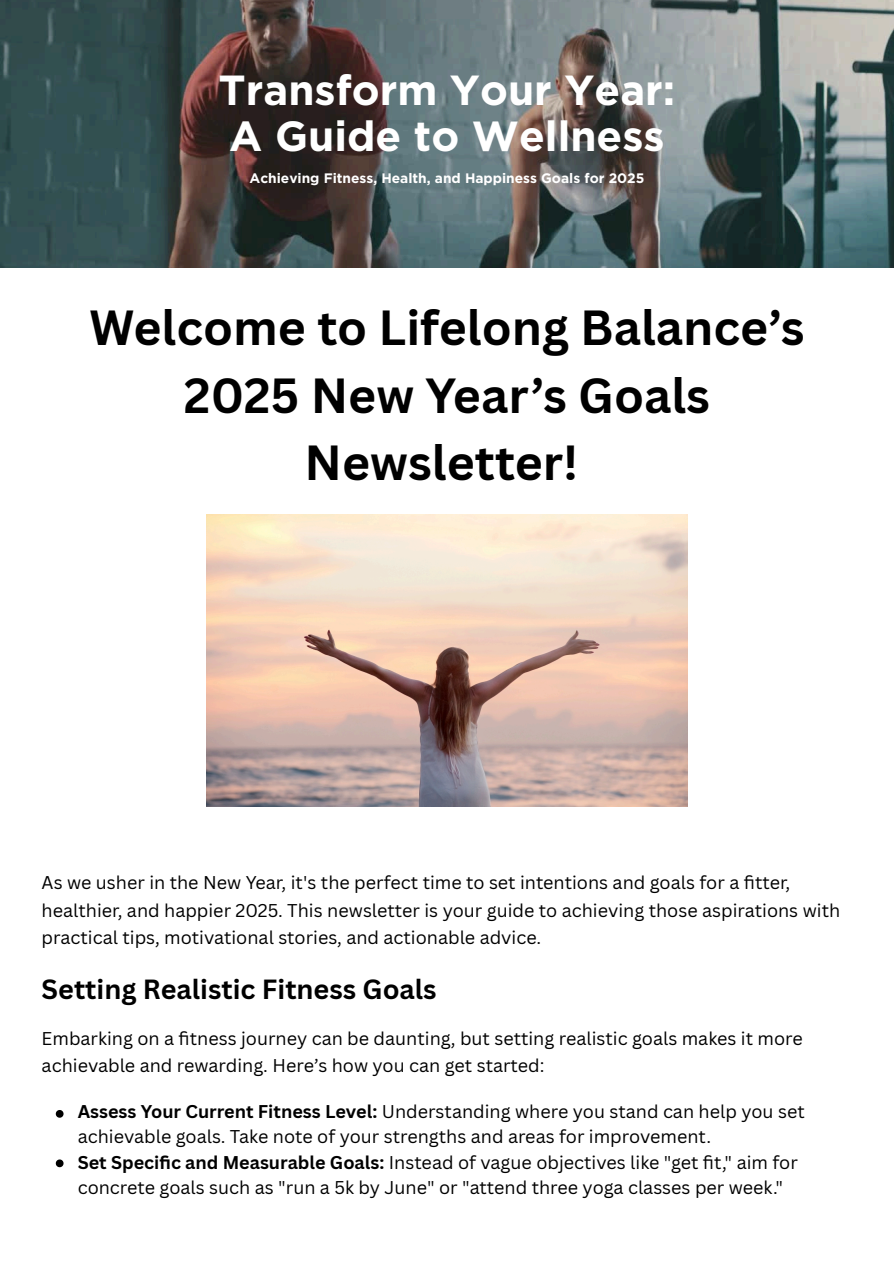
<style>
.page{position:relative;width:894px;height:1263px;background:#fff}
.page>*{position:absolute;margin:0;border:0;box-sizing:border-box;transform-origin:0 0}
.t1{font:700 48px/67.5px "Canva Sans";color:#000;text-align:center}
.t2{font:700 42px/46px "Gotham";color:#fff}
.t3{font:700 27px "Canva Sans";color:#000}
.t4{font:18px/27.6px "Canva Sans";color:#000}
.t5{font:700 13.8px "Gotham";color:#fff}
.s1{font-weight:700}
</style>
<div class="page">
<img style="left:0;top:0;width:893px;height:268px">
<img style="left:206px;top:514px;width:481px;height:292px">
<svg style="left:56px;top:1110px;width:7px;height:8px"></svg>
<svg style="left:56px;top:1159px;width:7px;height:8px"></svg>
<p class="t2" style="left:218px;top:67px;width:458px">Transform Your Year:<br>A Guide to Wellness</p>
<p class="t5" style="left:249px;top:170px;width:396px">Achieving Fitness, Health, and Happiness Goals for 2025</p>
<h1 class="t1" style="left:89px;top:293px;width:716px">Welcome to Lifelong Balance’s<br>2025 New Year’s Goals<br>Newsletter!</h1>
<p class="t4" style="left:42px;top:868px;width:799px">As we usher in the New Year, it's the perfect time to set intentions and goals for a fitter, healthier, and happier 2025. This newsletter is your guide to achieving those aspirations with practical tips, motivational stories, and actionable advice.</p>
<h2 class="t3" style="left:42px;top:970px;width:396px">Setting Realistic Fitness Goals</h2>
<p class="t4" style="left:42px;top:1025px;width:762px;line-height:27px">Embarking on a fitness journey can be daunting, but setting realistic goals makes it more achievable and rewarding. Here’s how you can get started:</p>
<p class="t4" style="left:78px;top:1099px;width:728px;line-height:24.8px"><span class="s1">Assess Your Current Fitness Level:</span> Understanding where you stand can help you set achievable goals. Take note of your strengths and areas for improvement.</p>
<p class="t4" style="left:78px;top:1150px;width:721px;line-height:24.8px"><span class="s1">Set Specifi c and Measurable Goals:</span> Instead of vague objectives like "get fi t," aim for concrete goals such as "run a 5k by June" or "attend three yoga classes per week."</p>
</div>
